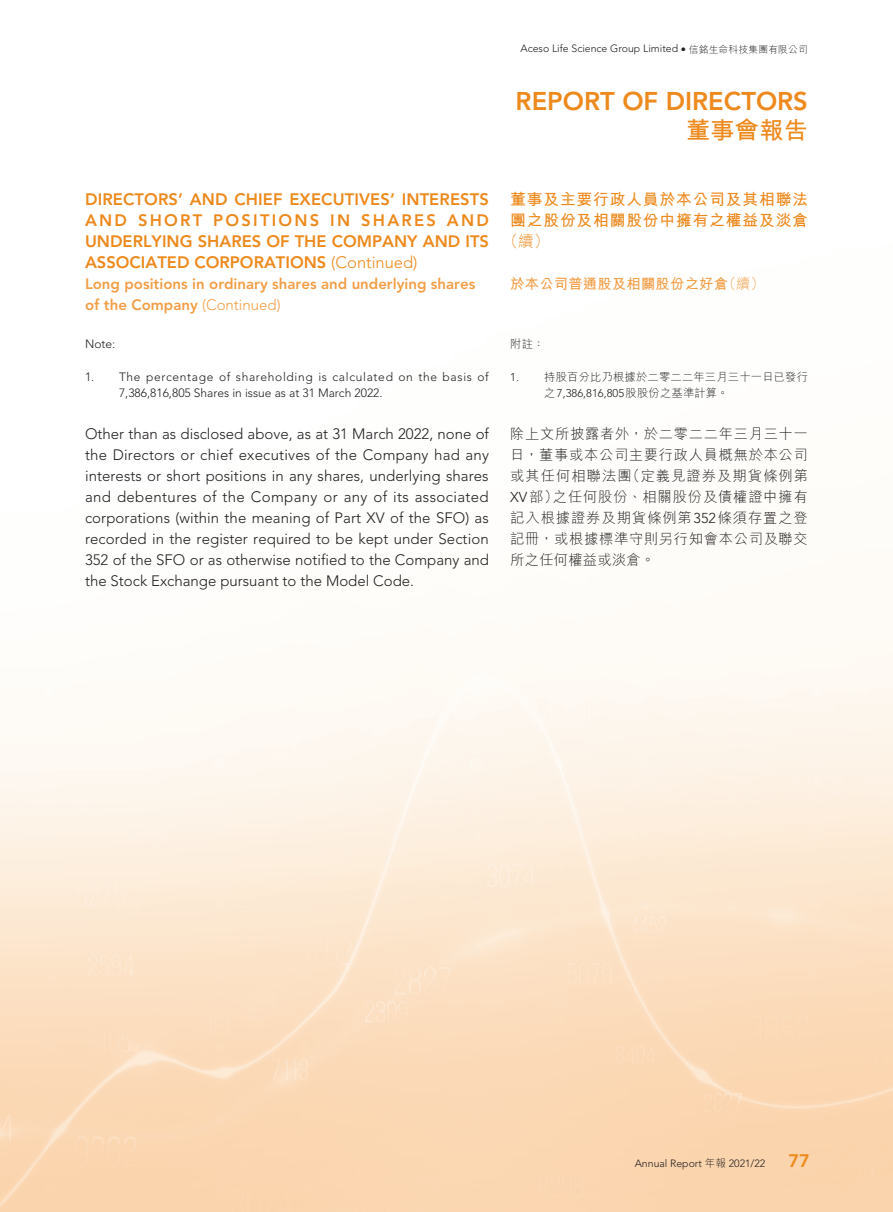
<style>
.page{position:relative;width:893px;height:1212px;background:#fff}
.page>*{position:absolute;margin:0;border:0;box-sizing:border-box;transform-origin:0 0}
.t1{font:800 25.5px "Avenir LT Std";color:#ed891d}
.t2{font:700 24px "M Hei HK";letter-spacing:.02em;color:#ed891d}
.t3{font:800 18px "Avenir LT Std";color:#ed891d}
._01_H1_E{font:800 16.5px/21px "Avenir LT Std";color:#ed891d;text-align:justify}
._001_H1_C{font:700 15.75px "M Hei HK";letter-spacing:.055em;color:#ed891d}
._001_H1_C-2{font:300 15.75px "M Hei HK";color:#ed891d}
._00_txt_E{font:300 15px/21px "Avenir LT Std";color:#231f20;text-align:justify}
._02_H2_E{font:800 15px/21px "Avenir LT Std";color:#f29e47}
._000_txt_C{font:300 14.25px/21px "M Hei HK";letter-spacing:.05em;color:#231f20;text-align:justify}
._002_H2_C{font:700 14.25px "M Hei HK";letter-spacing:.02em;color:#f29e47}
._06_Notes_E{font:300 12px/16.5px "Avenir LT Std";letter-spacing:.055em;color:#231f20}
._006_Notes_C{font:300 11.25px/16.5px "M Hei HK";letter-spacing:.02em;color:#231f20}
.t4{font:300 10.5px "Avenir LT Std";color:#231f20}
.s1{font-weight:300}
.s2{font-family:"M Hei HK";font-size:9.75px}
.s3{font-family:"Avenir LT Std"}
.s4{font-family:"M Hei HK"}
</style>
<div class="page">
<p class="_01_H1_E" style="left:85px;top:189px;width:405px">DIRECTORS’ AND CHIEF EXECUTIVES’ INTERESTS AND SHORT POSITIONS IN SHARES AND UNDERLYING SHARES OF THE COMPANY AND ITS ASSOCIATED CORPORATIONS <span class="s1">(Continued)</span></p>
<p class="_02_H2_E" style="left:85px;top:273px;width:392px">Long positions in ordinary shares and underlying shares of the Company <span class="s1">(Continued)</span></p>
<p class="_06_Notes_E" style="left:85px;top:335px;width:32px">Note:</p>
<p class="_06_Notes_E" style="left:119px;top:368px;width:371px;text-indent:-34px">1. The percentage of shareholding is calculated on the basis of<br>7,386,816,805 Shares in issue as at 31 March 2022.</p>
<p class="_00_txt_E" style="left:85px;top:423px;width:405px">Other than as disclosed above, as at 31 March 2022, none of the Directors or chief executives of the Company had any interests or short positions in any shares, underlying shares and debentures of the Company or any of its associated corporations (within the meaning of Part XV of the SFO) as recorded in the register required to be kept under Section 352 of the SFO or as otherwise notified to the Company and the Stock Exchange pursuant to the Model Code.</p>
<p class="t4" style="left:520px;top:43px;width:289px">Aceso Life Science Group Limited • <span class="s2">信銘生命科技集團有限公司</span></p>
<h1 class="t1" style="left:516px;top:86px;width:294px">REPORT OF DIRECTORS</h1>
<h2 class="t2" style="left:686px;top:113px;width:123px">董事會報告</h2>
<p class="_001_H1_C" style="left:510px;top:188px;width:299px">董事及主要行政人員於本公司及其相聯法</p>
<p class="_001_H1_C" style="left:510px;top:209px;width:299px">團之股份及相關股份中擁有之權益及淡倉</p>
<p class="_001_H1_C-2" style="left:502px;top:234px;width:49px">（續）</p>
<p class="_002_H2_C" style="left:510px;top:274px;width:256px">於本公司普通股及相關股份之好倉<span class="s1">（續）</span></p>
<p class="_006_Notes_C" style="left:510px;top:335px;width:35px">附註：</p>
<p class="_006_Notes_C" style="left:544px;top:368px;width:265px;text-indent:-34px"><span class="s3">1.</span> 持股百分比乃根據於二零二二年三月三十一日已發行之<span class="s3">7,386,816,805</span>股股份之基準計算。</p>
<p class="_000_txt_C" style="left:510px;top:423px;width:299px">除上文所披露者外，於二零二二年三月三十一日，董事或本公司主要行政人員概無於本公司或其任何相聯法團（定義見證券及期貨條例第<span class="s3">XV</span>部）之任何股份、相關股份及債權證中擁有記入根據證券及期貨條例第<span class="s3">352</span>條須存置之登記冊，或根據標準守則另行知會本公司及聯交所之任何權益或淡倉。</p>
<p class="t4" style="left:635px;top:1157px;width:132px">Annual Report <span class="s4">年報</span> 2021/22</p>
<p class="t3" style="left:788px;top:1150px;width:23px">77</p>
</div>
